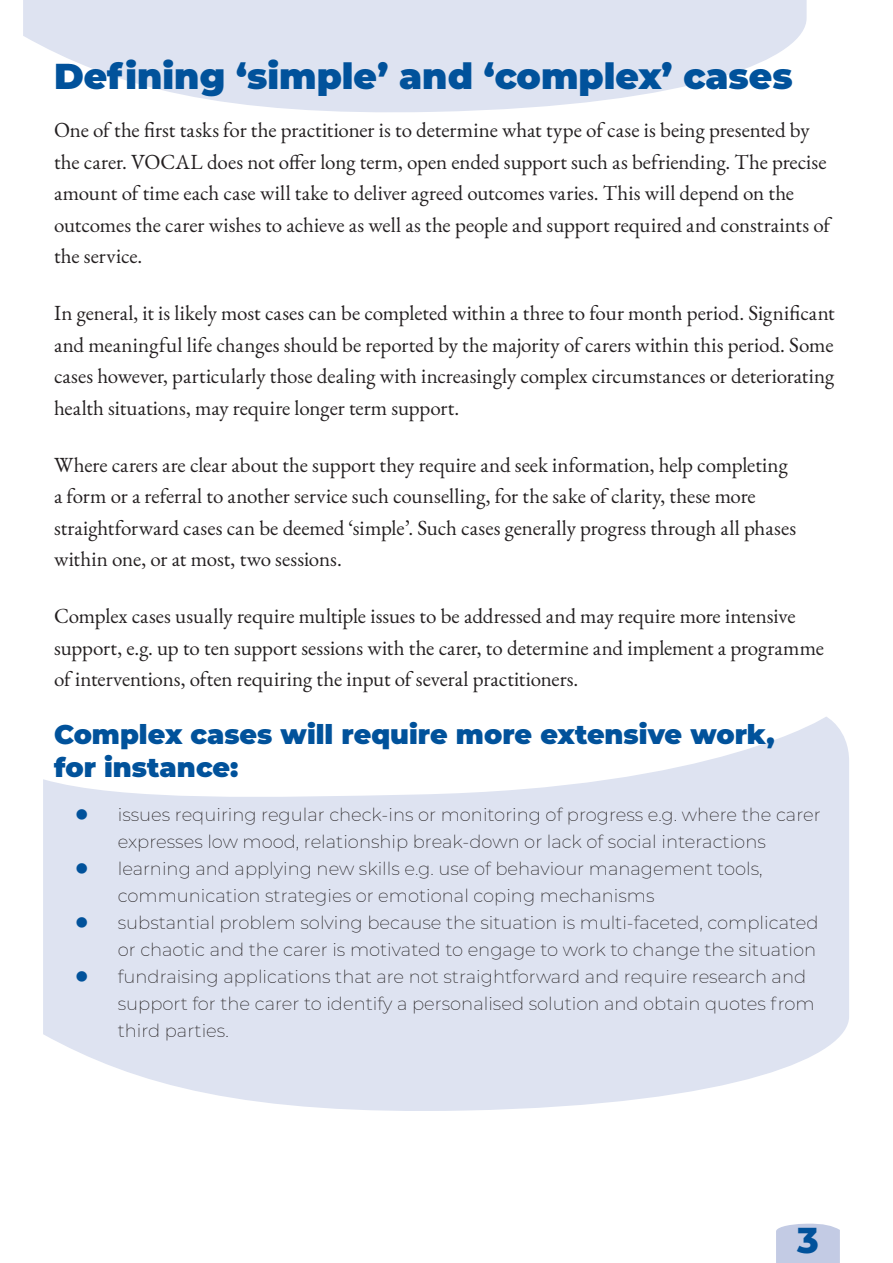
<style>
.page{position:relative;width:893px;height:1263px;background:#fff}
.page>*{position:absolute;margin:0;border:0;box-sizing:border-box;transform-origin:0 0}
.Heading{font:900 36px "Montserrat";color:#01529b}
.t1{font:800 36px "Montserrat";color:#01529b}
.inset_Heading{font:900 27px/32.4px "Montserrat";color:#01529b}
.t2{font:21px/31.5px "EB Garamond";letter-spacing:-.005em;color:#231f20}
.t3{font:200 18px/27px "Montserrat";color:#231f20}
</style>
<div class="page">
<svg style="left:23px;top:0;width:784px;height:113px;fill:#dee3f1"></svg>
<svg style="left:43px;top:717px;width:806px;height:394px;fill:#dee3f1"></svg>
<div style="left:776px;top:1223px;width:64px;height:40px;background:#c3cbe4"></div>
<svg style="left:77px;top:809px;width:10px;height:10px"></svg>
<svg style="left:77px;top:863px;width:10px;height:10px"></svg>
<svg style="left:77px;top:917px;width:10px;height:10px"></svg>
<svg style="left:77px;top:971px;width:10px;height:10px"></svg>
<p class="Heading" style="left:54px;top:49px;width:740px">Defining ‘simple’ and ‘complex’ cases</p>
<p class="t2" style="left:54px;top:115px;width:778px">One of the first tasks for the practitioner is to determine what type of case is being presented by the carer. VOCAL does not offer long term, open ended support such as befriending. The precise amount of time each case will take to deliver agreed outcomes varies. This will depend on the outcomes the carer wishes to achieve as well as the people and support required and constraints of the service.</p>
<p class="t2" style="left:54px;top:298px;width:782px;text-align:justify">In general, it is likely most cases can be completed within a three to four month period. Significant and meaningful life changes should be reported by the majority of carers within this period. Some cases however, particularly those dealing with increasingly complex circumstances or deteriorating health situations, may require longer term support.</p>
<p class="t2" style="left:54px;top:449px;width:744px">Where carers are clear about the support they require and seek information, help completing a form or a referral to another service such counselling, for the sake of clarity, these more straightforward cases can be deemed ‘simple’. Such cases generally progress through all phases within one, or at most, two sessions.</p>
<p class="t2" style="left:54px;top:601px;width:772px">Complex cases usually require multiple issues to be addressed and may require more intensive support, e.g. up to ten support sessions with the carer, to determine and implement a programme of interventions, often requiring the input of several practitioners.</p>
<p class="inset_Heading" style="left:54px;top:717px;width:722px">Complex cases will require more extensive work, for instance:</p>
<p class="t3" style="left:118px;top:800px;width:704px">issues requiring regular check-ins or monitoring of progress e.g. where the carer expresses low mood, relationship break-down or lack of social interactions</p>
<p class="t3" style="left:118px;top:854px;width:646px">learning and applying new skills e.g. use of behaviour management tools, communication strategies or emotional coping mechanisms</p>
<p class="t3" style="left:118px;top:908px;width:702px">substantial problem solving because the situation is multi-faceted, complicated or chaotic and the carer is motivated to engage to work to change the situation</p>
<p class="t3" style="left:118px;top:962px;width:698px">fundraising applications that are not straightforward and require research and support for the carer to identify a personalised solution and obtain quotes from third parties.</p>
<h1 class="t1" style="left:797px;top:1214px;width:23px">3</h1>
</div>
